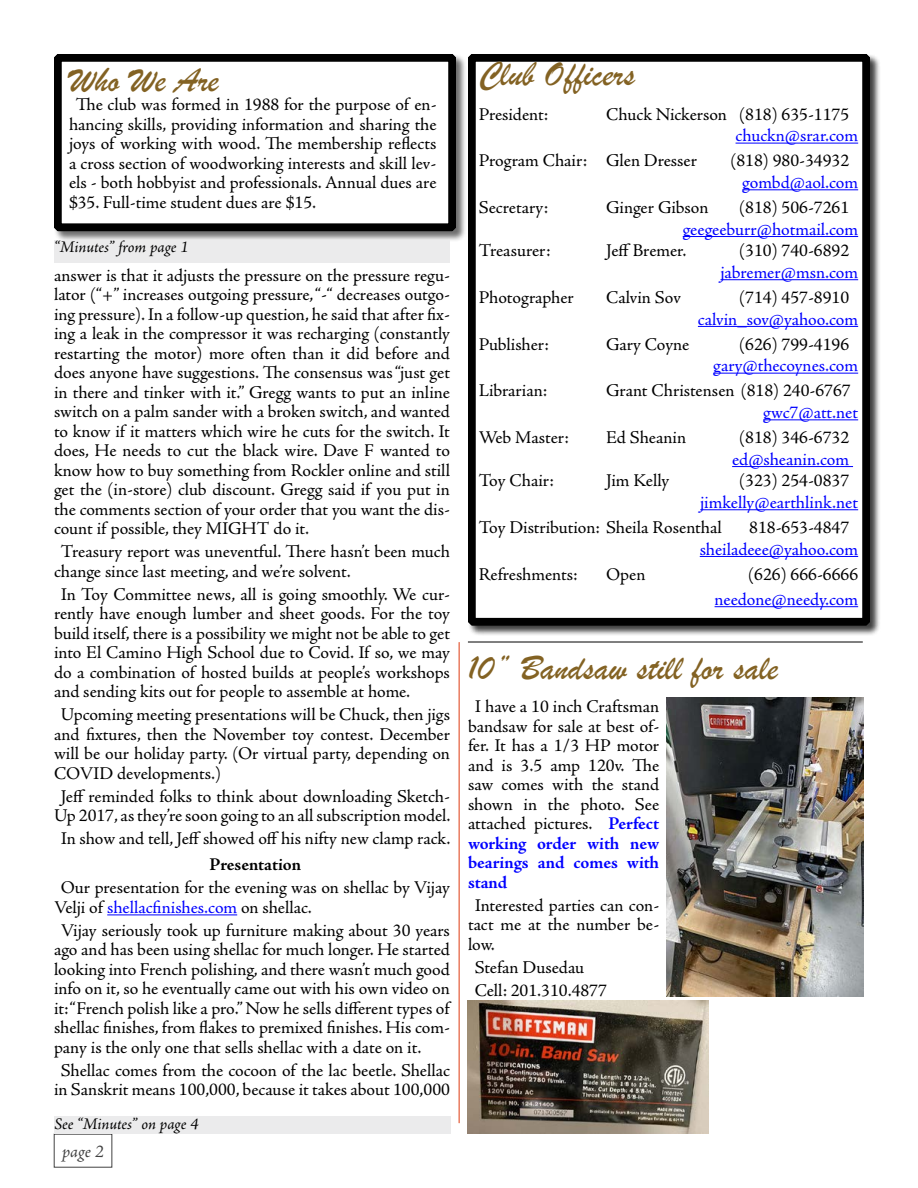
<style>
.page{position:relative;width:918px;height:1188px;background:#fff}
.page>*{position:absolute;margin:0;border:0;box-sizing:border-box;transform-origin:0 0}
.t1{font:36px "Brush Script";color:#836223}
.t2{font:18px/19.5px "Adobe Jenson Pro";color:#000;text-align:justify}
.t3{font:18px "Adobe Jenson Pro";letter-spacing:-.005em;color:#00f}
.t4{font:700 18px "Adobe Jenson Pro";letter-spacing:-.01em;color:#000}
.t5{font:italic 18px "Adobe Jenson Pro";color:#000}
.t6{font:italic 16.5px "Adobe Jenson Pro";letter-spacing:-.005em;color:#000}
.s1{color:#00f}
.s2{font-weight:700;color:#00f}
</style>
<div class="page">
<div style="left:54px;top:54px;width:413px;height:188px;background:#000;opacity:.57"></div>
<svg style="left:54px;top:54px;width:403px;height:178px"></svg>
<div style="left:60px;top:60px;width:390px;height:165px;border:1px solid #000"></div>
<div style="left:468px;top:54px;width:413px;height:582px;background:#000;opacity:.75"></div>
<svg style="left:468px;top:54px;width:403px;height:572px"></svg>
<hr style="left:736px;top:143px;width:122px;height:1px;background:#00f">
<hr style="left:742px;top:189px;width:116px;height:1px;background:#00f">
<hr style="left:683px;top:236px;width:175px;height:1px;background:#00f">
<hr style="left:720px;top:279px;width:138px;height:1px;background:#00f">
<hr style="left:698px;top:326px;width:160px;height:1px;background:#00f">
<hr style="left:713px;top:373px;width:145px;height:1px;background:#00f">
<hr style="left:763px;top:419px;width:95px;height:1px;background:#00f">
<hr style="left:732px;top:466px;width:121px;height:1px;background:#00f">
<hr style="left:700px;top:509px;width:158px;height:1px;background:#00f">
<hr style="left:700px;top:556px;width:158px;height:1px;background:#00f">
<hr style="left:715px;top:606px;width:143px;height:1px;background:#00f">
<div style="left:449px;top:634px;width:21px;height:497px;background:#fff"></div>
<hr style="left:459px;top:642px;width:1px;height:481px;background:#e9795c">
<div style="left:54px;top:240px;width:396px;height:23px;background:#ebebec"></div>
<hr style="left:468px;top:642px;width:395px;height:1px;background:#000">
<div style="left:54px;top:1117px;width:397px;height:17px;background:#ebebec"></div>
<img style="left:468px;top:1001px;width:240px;height:133px">
<img style="left:666px;top:698px;width:198px;height:299px">
<hr style="left:107px;top:914px;width:130px;height:1px;background:#00f">
<h1 class="t1" style="left:69px;top:56px;width:151px">Who We Are</h1>
<p class="t2" style="left:69px;top:95px;width:369px;text-indent:7px">The club was formed in 1988 for the purpose of en&shy;hancing skills, providing information and sharing the joys of working with wood. The membership reflects a cross section of woodworking interests and skill lev&shy;els - both hobbyist and professionals. Annual dues are $35. Full-time student dues are $15.</p>
<p class="t6" style="left:54px;top:238px;width:136px">“Minutes” from page 1</p>
<p class="t2" style="left:54px;top:266px;width:398px">answer is that it adjusts the pressure on the pressure regu&shy;lator (“+” increases outgoing pressure, “-“ decreases outgo&shy;ing pressure). In a follow-up question, he said that after fix&shy;ing a leak in the compressor it was recharging (constantly restarting the motor) more often than it did before and does anyone have suggestions. The consensus was “just get in there and tinker with it.” Gregg wants to put an inline switch on a palm sander with a broken switch, and wanted to know if it matters which wire he cuts for the switch. It does, He needs to cut the black wire. Dave F wanted to know how to buy something from Rockler online and still get the (in-store) club discount. Gregg said if you put in the comments section of your order that you want the dis&shy;count if possible, they MIGHT do it.</p>
<p class="t2" style="left:54px;top:542px;width:398px;text-indent:7px">Treasury report was uneventful. There hasn’t been much change since last meeting, and we’re solvent.</p>
<p class="t2" style="left:54px;top:585px;width:398px;text-indent:7px">In Toy Committee news, all is going smoothly. We cur&shy;rently have enough lumber and sheet goods. For the toy build itself, there is a possibility we might not be able to get into El Camino High School due to Covid. If so, we may do a combination of hosted builds at people’s workshops and sending kits out for people to assemble at home.</p>
<p class="t2" style="left:54px;top:705px;width:398px;text-indent:7px">Upcoming meeting presentations will be Chuck, then jigs and fixtures, then the November toy contest. December will be our holiday party. (Or virtual party, depending on COVID developments.)</p>
<p class="t2" style="left:54px;top:787px;width:398px;text-align:center">Jeff reminded folks to think about downloading Sketch-<br>Up 2017, as they’re soon going to an all subscription model.</p>
<p class="t2" style="left:61px;top:829px;width:391px">In show and tell, Jeff showed off his nifty new clamp rack.</p>
<p class="t4" style="left:210px;top:855px;width:93px">Presentation</p>
<p class="t2" style="left:54px;top:878px;width:397px;text-indent:7px">Our presentation for the evening was on shellac by Vijay<br>Velji of <span class="s1">shellacfinishes.com</span> on shellac.</p>
<p class="t2" style="left:54px;top:921px;width:398px;text-indent:7px">Vijay seriously took up furniture making about 30 years ago and has been using shellac for much longer. He started looking into French polishing, and there wasn’t much good info on it, so he eventually came out with his own video on it: “French polish like a pro.” Now he sells different types of shellac finishes, from flakes to premixed finishes. His com&shy;pany is the only one that sells shellac with a date on it.</p>
<p class="t2" style="left:54px;top:1061px;width:398px;text-align:center">Shellac comes from the cocoon of the lac beetle. Shellac in Sanskrit means 100,000, because it takes about 100,000</p>
<p class="t6" style="left:54px;top:1114px;width:146px">See “Minutes” on page 4</p>
<p class="t5" style="left:62px;top:1141px;width:43px">page 2</p>
<h1 class="t1" style="left:479px;top:50px;width:158px">Club Officers</h1>
<p class="t2" style="left:479px;top:105px;width:71px">President:</p>
<p class="t2" style="left:606px;top:105px;width:244px">Chuck Nickerson (818) 635-1175</p>
<p class="t3" style="left:736px;top:125px;width:124px">chuckn@srar.com</p>
<p class="t2" style="left:479px;top:151px;width:220px">Program Chair: Glen Dresser</p>
<p class="t2" style="left:730px;top:151px;width:120px">(818) 980-34932</p>
<p class="t3" style="left:742px;top:172px;width:117px">gombd@aol.com</p>
<p class="t2" style="left:479px;top:198px;width:71px">Secretary:</p>
<p class="t2" style="left:606px;top:198px;width:104px">Ginger Gibson</p>
<p class="t2" style="left:739px;top:198px;width:111px">(818) 506-7261</p>
<p class="t3" style="left:683px;top:219px;width:177px">geegeeburr@hotmail.com</p>
<p class="t2" style="left:479px;top:241px;width:73px">Treasurer:</p>
<p class="t2" style="left:606px;top:241px;width:82px">Jeff Bremer.</p>
<p class="t2" style="left:739px;top:241px;width:111px">(310) 740-6892</p>
<p class="t3" style="left:720px;top:262px;width:139px">jabremer@msn.com</p>
<p class="t2" style="left:479px;top:288px;width:97px">Photographer</p>
<p class="t2" style="left:606px;top:288px;width:76px">Calvin Sov</p>
<p class="t2" style="left:739px;top:288px;width:111px">(714) 457-8910</p>
<p class="t3" style="left:698px;top:309px;width:162px">calvin_sov@yahoo.com</p>
<p class="t2" style="left:479px;top:335px;width:72px">Publisher:</p>
<p class="t2" style="left:606px;top:335px;width:85px">Gary Coyne</p>
<p class="t2" style="left:739px;top:335px;width:111px">(626) 799-4196</p>
<p class="t3" style="left:713px;top:356px;width:146px">gary@thecoynes.com</p>
<p class="t2" style="left:479px;top:381px;width:70px">Librarian:</p>
<p class="t2" style="left:606px;top:381px;width:246px">Grant Christensen (818) 240-6767</p>
<p class="t3" style="left:763px;top:402px;width:96px">gwc7@att.net</p>
<p class="t2" style="left:479px;top:428px;width:92px">Web Master:</p>
<p class="t2" style="left:606px;top:428px;width:81px">Ed Sheanin</p>
<p class="t2" style="left:739px;top:428px;width:111px">(818) 346-6732</p>
<p class="t3" style="left:732px;top:449px;width:119px">ed@sheanin.com</p>
<p class="t2" style="left:479px;top:471px;width:77px">Toy Chair:</p>
<p class="t2" style="left:606px;top:471px;width:65px">Jim Kelly</p>
<p class="t2" style="left:739px;top:471px;width:111px">(323) 254-0837</p>
<p class="t3" style="left:700px;top:492px;width:159px">jimkelly@earthlink.net</p>
<p class="t2" style="left:479px;top:518px;width:245px">Toy Distribution: Sheila Rosenthal</p>
<p class="t2" style="left:749px;top:518px;width:101px">818-653-4847</p>
<p class="t3" style="left:700px;top:539px;width:160px">sheiladeee@yahoo.com</p>
<p class="t2" style="left:479px;top:565px;width:101px">Refreshments:</p>
<p class="t2" style="left:606px;top:565px;width:41px">Open</p>
<p class="t2" style="left:748px;top:565px;width:111px">(626) 666-6666</p>
<p class="t3" style="left:715px;top:589px;width:145px">needone@needy.com</p>
<h1 class="t1" style="left:468px;top:644px;width:312px">10” Bandsaw still for sale</h1>
<p class="t2" style="left:468px;top:697px;width:193px;text-indent:7px">I have a 10 inch Craftsman bandsaw for sale at best of&shy;fer. It has a 1/3 HP motor and is 3.5 amp 120v. The saw comes with the stand shown in the photo. See attached pictures. <span class="s2">Perfect working order with new bearings and comes with stand</span></p>
<p class="t2" style="left:468px;top:896px;width:193px;text-indent:7px">Interested parties can con&shy;tact me at the number be&shy;low.</p>
<p class="t2" style="left:475px;top:956px;width:134px;line-height:23px">Stefan Dusedau<br>Cell: 201.310.4877</p>
</div>
